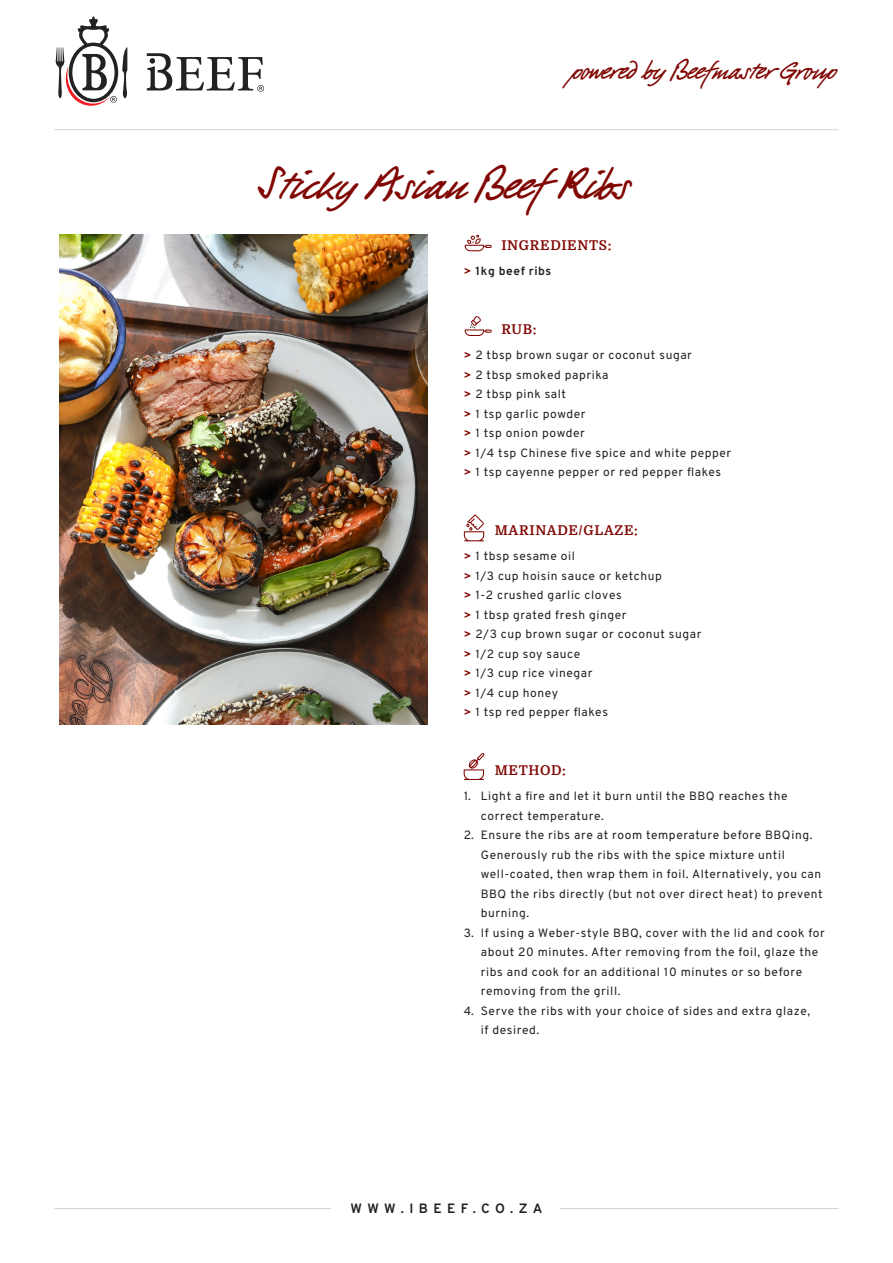
<style>
.page{position:relative;width:893px;height:1263px;background:#fff}
.page>*{position:absolute;margin:0;border:0;box-sizing:border-box;transform-origin:0 0}
.t1{font:48px "PT Script Barguzin";color:#800703}
.t2{font:28.5px "PT Script Barguzin";color:#800703}
.t3{font:700 13.5px "Domine";letter-spacing:.05em;color:#800703}
.t4{font:700 13.5px "Overpass";letter-spacing:.4em;color:#231f20}
.t5{font:12px/19.5px "Overpass";letter-spacing:.05em;color:#231f20}
.t6{font:700 12px "Overpass";letter-spacing:.05em;color:#231f20}
.s1{color:#800703}
.s2{font-weight:700;color:#800703}
</style>
<div class="page">
<svg style="left:56px;top:16px;width:71px;height:90px"></svg>
<svg style="left:147px;top:53px;width:117px;height:39px"></svg>
<hr style="left:54px;top:129px;width:785px;height:1px;background:#d1d2d4">
<img style="left:60px;top:235px;width:367px;height:490px">
<hr style="left:54px;top:1208px;width:277px;height:1px;background:#d1d2d4">
<hr style="left:560px;top:1208px;width:279px;height:1px;background:#d1d2d4">
<svg style="left:464px;top:753px;width:20px;height:27px"></svg>
<svg style="left:464px;top:514px;width:20px;height:27px"></svg>
<svg style="left:465px;top:235px;width:27px;height:16px"></svg>
<svg style="left:465px;top:316px;width:27px;height:20px"></svg>
<h2 class="t2" style="left:570px;top:52px;width:266px">powered by Beefmaster Group</h2>
<h1 class="t1" style="left:259px;top:152px;width:371px">Sticky Asian Beef Ribs</h1>
<p class="t3" style="left:501px;top:237px;width:112px">INGREDIENTS:</p>
<p class="t6" style="left:464px;top:263px;width:89px"><span class="s1">&gt;</span> 1kg beef ribs</p>
<p class="t3" style="left:501px;top:321px;width:37px">RUB:</p>
<p class="t5" style="left:464px;top:345px;width:269px"><span class="s2">&gt;</span> 2 tbsp brown sugar or coconut sugar<br><span class="s2">&gt;</span> 2 tbsp smoked paprika<br><span class="s2">&gt;</span> 2 tbsp pink salt<br><span class="s2">&gt;</span> 1 tsp garlic powder<br><span class="s2">&gt;</span> 1 tsp onion powder<br><span class="s2">&gt;</span> 1/4 tsp Chinese five spice and white pepper <span class="s2">&gt;</span> 1 tsp cayenne pepper or red pepper flakes</p>
<p class="t3" style="left:495px;top:522px;width:145px">MARINADE/GLAZE:</p>
<p class="t5" style="left:464px;top:546px;width:239px"><span class="s2">&gt;</span> 1 tbsp sesame oil<br><span class="s2">&gt;</span> 1/3 cup hoisin sauce or ketchup<br><span class="s2">&gt;</span> 1-2 crushed garlic cloves<br><span class="s2">&gt;</span> 1 tbsp grated fresh ginger<br><span class="s2">&gt;</span> 2/3 cup brown sugar or coconut sugar <span class="s2">&gt;</span> 1/2 cup soy sauce<br><span class="s2">&gt;</span> 1/3 cup rice vinegar<br><span class="s2">&gt;</span> 1/4 cup honey<br><span class="s2">&gt;</span> 1 tsp red pepper flakes</p>
<p class="t3" style="left:495px;top:762px;width:73px">METHOD:</p>
<p class="t5" style="left:481px;top:786px;width:308px;text-indent:-17px">1. Light a fire and let it burn until the BBQ reaches the correct temperature.</p>
<p class="t5" style="left:481px;top:825px;width:343px;text-indent:-17px">2. Ensure the ribs are at room temperature before BBQing.<br>Generously rub the ribs with the spice mixture until well-coated, then wrap them in foil. Alternatively, you can BBQ the ribs directly (but not over direct heat) to prevent burning.</p>
<p class="t5" style="left:481px;top:923px;width:345px;text-indent:-17px">3. If using a Weber-style BBQ, cover with the lid and cook for about 20 minutes. After removing from the foil, glaze the ribs and cook for an additional 10 minutes or so before removing from the grill.</p>
<p class="t5" style="left:481px;top:1001px;width:331px;text-indent:-17px">4. Serve the ribs with your choice of sides and extra glaze, if desired.</p>
<p class="t4" style="left:350px;top:1200px;width:194px">WWW.IBEEF.CO.ZA</p>
</div>
